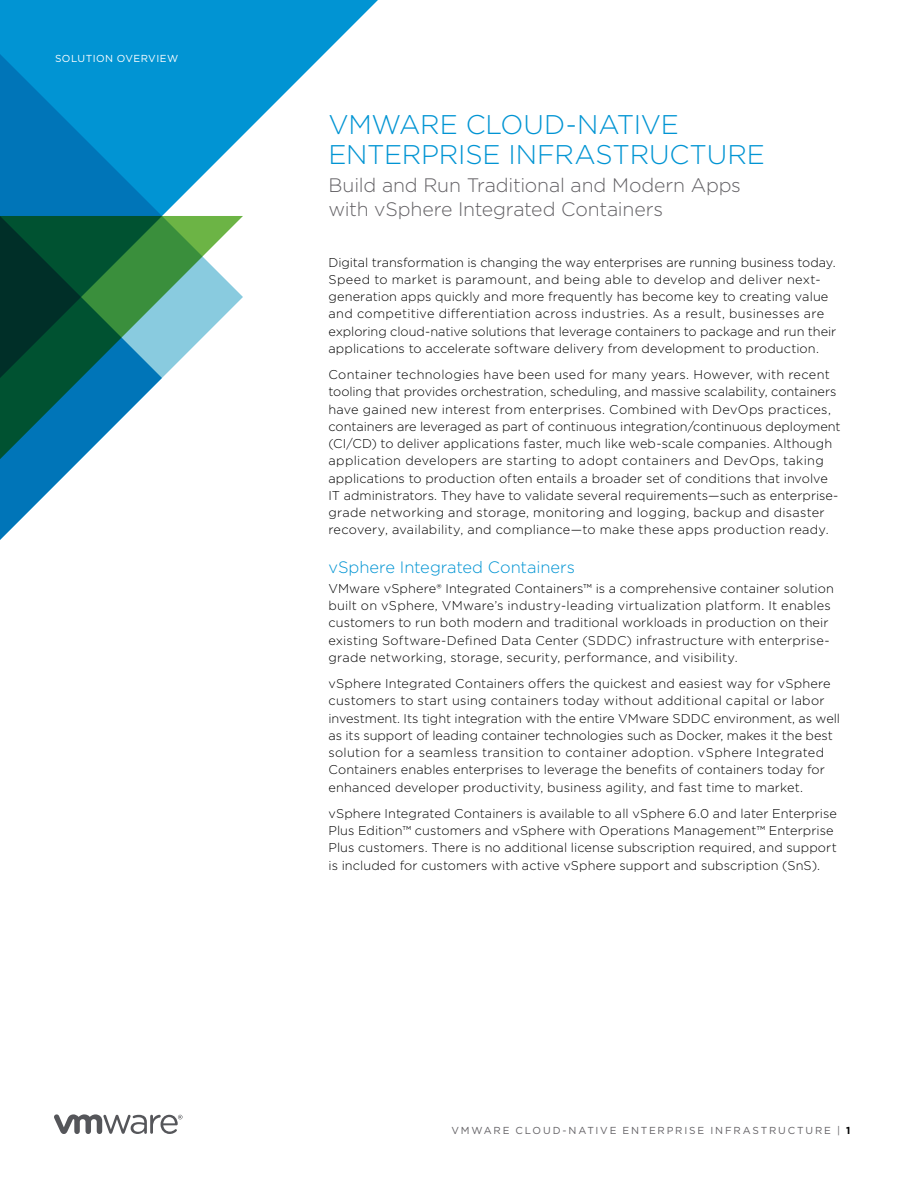
<style>
.page{position:relative;width:918px;height:1188px;background:#fff}
.page>*{position:absolute;margin:0;border:0;box-sizing:border-box;transform-origin:0 0}
.t1{font:300 27px/29.2px "Gotham";letter-spacing:-.01em;color:#0194d3}
.t2{font:300 19.5px/24px "Gotham";letter-spacing:-.01em;color:#636165}
.t3{font:300 16.5px "Gotham";letter-spacing:-.005em;color:#0194d3}
.t4{font:300 12.75px/17.2px "Gotham";letter-spacing:.01em;color:#000}
.t5{font:10.2px "Gotham";letter-spacing:.175em;color:#636165}
.t6{font:10.2px "Gotham";letter-spacing:.045em;color:#fff}
.s1{font-weight:700;color:#000}
</style>
<div class="page">
<svg style="left:54px;top:1114px;width:129px;height:20px"></svg>
<svg style="left:0;top:0;width:378px;height:216px;fill:#0194d3"></svg>
<svg style="left:162px;top:216px;width:81px;height:162px"></svg>
<svg style="left:0;top:203px;width:162px;height:337px"></svg>
<p class="t6" style="left:55px;top:52px;width:125px">SOLUTION OVERVIEW</p>
<h1 class="t1" style="left:328px;top:110px;width:438px">VMWARE CLOUD-NATIVE<br>ENTERPRISE INFRASTRUCTURE</h1>
<h2 class="t2" style="left:328px;top:173px;width:414px">Build and Run Traditional and Modern Apps with vSphere Integrated Containers</h2>
<p class="t4" style="left:328px;top:253px;width:509px">Digital transformation is changing the way enterprises are running business today.<br>Speed to market is paramount, and being able to develop and deliver next&shy;generation apps quickly and more frequently has become key to creating value and competitive differentiation across industries. As a result, businesses are exploring cloud-native solutions that leverage containers to package and run their applications to accelerate software delivery from development to production.</p>
<p class="t4" style="left:328px;top:366px;width:514px">Container technologies have been used for many years. However, with recent tooling that provides orchestration, scheduling, and massive scalability, containers have gained new interest from enterprises. Combined with DevOps practices, containers are leveraged as part of continuous integration/continuous deployment (CI/CD) to deliver applications faster, much like web-scale companies. Although application developers are starting to adopt containers and DevOps, taking applications to production often entails a broader set of conditions that involve IT administrators. They have to validate several requirements—such as enterprise&shy;grade networking and storage, monitoring and logging, backup and disaster recovery, availability, and compliance—to make these apps production ready.</p>
<p class="t3" style="left:328px;top:557px;width:248px">vSphere Integrated Containers</p>
<p class="t4" style="left:328px;top:579px;width:507px">VMware vSphere® Integrated Containers™ is a comprehensive container solution built on vSphere, VMware’s industry-leading virtualization platform. It enables customers to run both modern and traditional workloads in production on their existing Software-Defined Data Center (SDDC) infrastructure with enterprise&shy;grade networking, storage, security, performance, and visibility.</p>
<p class="t4" style="left:328px;top:675px;width:513px">vSphere Integrated Containers offers the quickest and easiest way for vSphere customers to start using containers today without additional capital or labor investment. Its tight integration with the entire VMware SDDC environment, as well as its support of leading container technologies such as Docker, makes it the best solution for a seamless transition to container adoption. vSphere Integrated Containers enables enterprises to leverage the benefits of containers today for enhanced developer productivity, business agility, and fast time to market.</p>
<p class="t4" style="left:328px;top:804px;width:510px">vSphere Integrated Containers is available to all vSphere 6.0 and later Enterprise Plus Edition™ customers and vSphere with Operations Management™ Enterprise Plus customers. There is no additional license subscription required, and support is included for customers with active vSphere support and subscription (SnS).</p>
<p class="t5" style="left:452px;top:1124px;width:401px">VMWARE CLOUD-NATIVE ENTERPRISE INFRASTRUCTURE | <span class="s1">1</span></p>
</div>
